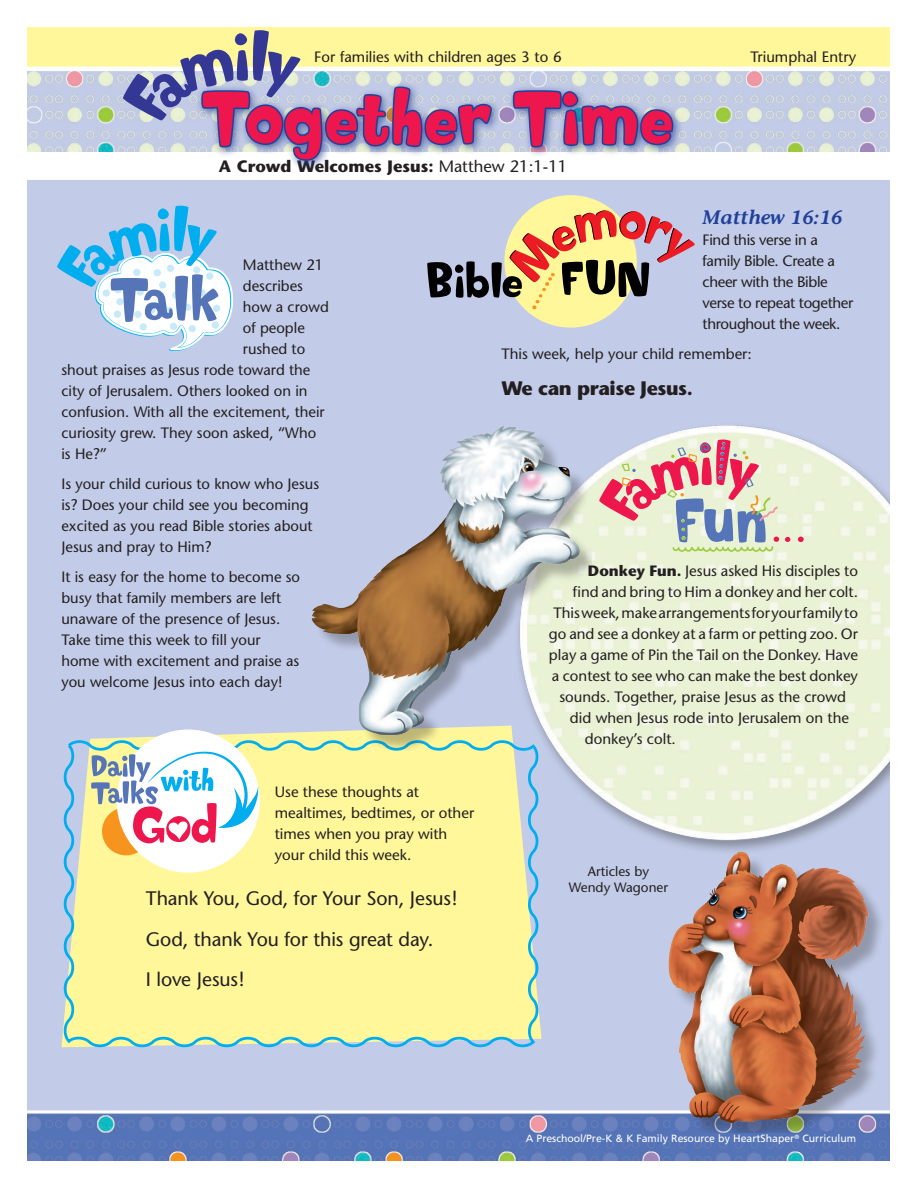
<style>
.page{position:relative;width:918px;height:1188px;background:#fff}
.page>*{position:absolute;margin:0;border:0;box-sizing:border-box;transform-origin:0 0}
.t1{font:72px "Softie";letter-spacing:-.015em;color:#ed174e}
.t2{font:19.5px/40.5px "Stone Sans";letter-spacing:-.01em;color:#231f20}
.t3{font:700 19.5px "Stone Sans";letter-spacing:-.02em;color:#231f20}
.t4{font:italic 600 19.5px "Stone Informal";color:#21409a}
.t5{font:700 16.5px "Stone Sans";color:#231f20}
.t6{font:15px/21px "Stone Sans";color:#231f20}
.t7{font:15px/21px "Stone Sans";letter-spacing:-.025em;color:#231f20}
.t8{font:13.5px/16.5px "Stone Sans";color:#231f20;text-align:center}
.t9{font:10.5px "Frutiger";color:#fff}
.s1{font-weight:400}
.s2{font-weight:700}
</style>
<div class="page">
<div style="left:0;top:9px;width:909px;height:89px;background:#fff79a"></div>
<img style="left:27px;top:72px;width:863px;height:1089px">
<div style="left:27px;top:152px;width:864px;height:28px;background:#fff"></div>
<img style="left:645px;top:842px;width:243px;height:291px">
<svg style="left:60px;top:736px;width:482px;height:315px;background:#f3f1a3"></svg>
<div style="left:102px;top:807px;width:48px;height:48px;background:#f7941d;border-radius:50%"></div>
<div style="left:117px;top:730px;width:143px;height:143px;background:#fff;border-radius:50%"></div>
<svg style="left:91px;top:750px;width:168px;height:93px"></svg>
<svg style="left:785px;top:537px;width:5px;height:5px"></svg>
<svg style="left:798px;top:537px;width:6px;height:5px"></svg>
<svg style="left:599px;top:439px;width:180px;height:113px;background:#d8beba"></svg>
<img style="left:302px;top:414px;width:289px;height:337px">
<div style="left:0;top:0;width:918px;height:27px;background:#fff"></div>
<div style="left:0;top:0;width:27px;height:1188px;background:#fff"></div>
<div style="left:890px;top:0;width:28px;height:1188px;background:#fff"></div>
<hr style="left:16px;top:67px;width:883px;height:4px;background:#fff">
<svg style="left:57px;top:30px;width:638px;height:323px"></svg>
<p class="t6" style="left:314px;top:46px;width:249px">For families with children ages 3 to 6</p>
<h1 class="t1" style="left:201px;top:73px;width:474px">Together Time</h1>
<p class="t5" style="left:219px;top:156px;width:350px">A Crowd Welcomes Jesus: <span class="s1">Matthew 21:1-11</span></p>
<p class="t6" style="left:750px;top:46px;width:107px">Triumphal Entry</p>
<h2 class="t4" style="left:703px;top:205px;width:142px">Matthew 16:16</h2>
<p class="t7" style="left:703px;top:229px;width:152px">Find this verse in a family Bible. Create a cheer with the Bible verse to repeat together throughout the week.</p>
<p class="t6" style="left:501px;top:343px;width:252px">This week, help your child remember:</p>
<h2 class="t3" style="left:501px;top:376px;width:193px">We can praise Jesus.</h2>
<p class="t6" style="left:243px;top:254px;width:82px">Matthew 21</p>
<p class="t6" style="left:243px;top:275px;width:62px">describes</p>
<p class="t6" style="left:243px;top:296px;width:87px">how a crowd</p>
<p class="t6" style="left:243px;top:317px;width:63px">of people</p>
<p class="t6" style="left:243px;top:338px;width:64px">rushed to</p>
<p class="t6" style="left:61px;top:359px;width:251px">shout praises as Jesus rode toward the</p>
<p class="t6" style="left:61px;top:380px;width:248px">city of Jerusalem. Others looked on in</p>
<p class="t6" style="left:61px;top:401px;width:265px">confusion. With all the excitement, their</p>
<p class="t6" style="left:61px;top:422px;width:256px">curiosity grew. They soon asked, “Who</p>
<p class="t6" style="left:61px;top:443px;width:47px">is He?”</p>
<p class="t6" style="left:61px;top:473px;width:259px">Is your child curious to know who Jesus is? Does your child see you becoming excited as you read Bible stories about Jesus and pray to Him?</p>
<p class="t6" style="left:61px;top:566px;width:240px">It is easy for the home to become so busy that family members are left unaware of the presence of Jesus.<br>Take time this week to fill your home with excitement and praise as you welcome Jesus into each day!</p>
<p class="t6" style="left:588px;top:560px;width:271px"><span class="s2">Donkey Fun.</span> Jesus asked His disciples to</p>
<p class="t6" style="left:573px;top:581px;width:287px">find and bring to Him a donkey and her colt.</p>
<p class="t6" style="left:553px;top:602px;width:306px">This week, make arrangements for your family to</p>
<p class="t6" style="left:549px;top:623px;width:311px">go and see a donkey at a farm or petting zoo. Or</p>
<p class="t6" style="left:549px;top:644px;width:311px">play a game of Pin the Tail on the Donkey. Have</p>
<p class="t6" style="left:552px;top:665px;width:308px">a contest to see who can make the best donkey</p>
<p class="t6" style="left:559px;top:686px;width:288px">sounds. Together, praise Jesus as the crowd</p>
<p class="t6" style="left:570px;top:707px;width:281px">did when Jesus rode into Jerusalem on the</p>
<p class="t6" style="left:585px;top:728px;width:92px">donkey’s colt.</p>
<p class="t6" style="left:275px;top:781px;width:201px">Use these thoughts at mealtimes, bedtimes, or other times when you pray with your child this week.</p>
<h2 class="t2" style="left:146px;top:878px;width:313px">Thank You, God, for Your Son, Jesus!<br>God, thank You for this great day.<br>I love Jesus!</h2>
<p class="t8" style="left:569px;top:863px;width:101px">Articles by<br>Wendy Wagoner</p>
<p class="t9" style="left:526px;top:1132px;width:332px">A Preschool/Pre-K &amp; K Family Resource by HeartShaper<sup>®</sup> Curriculum</p>
</div>
